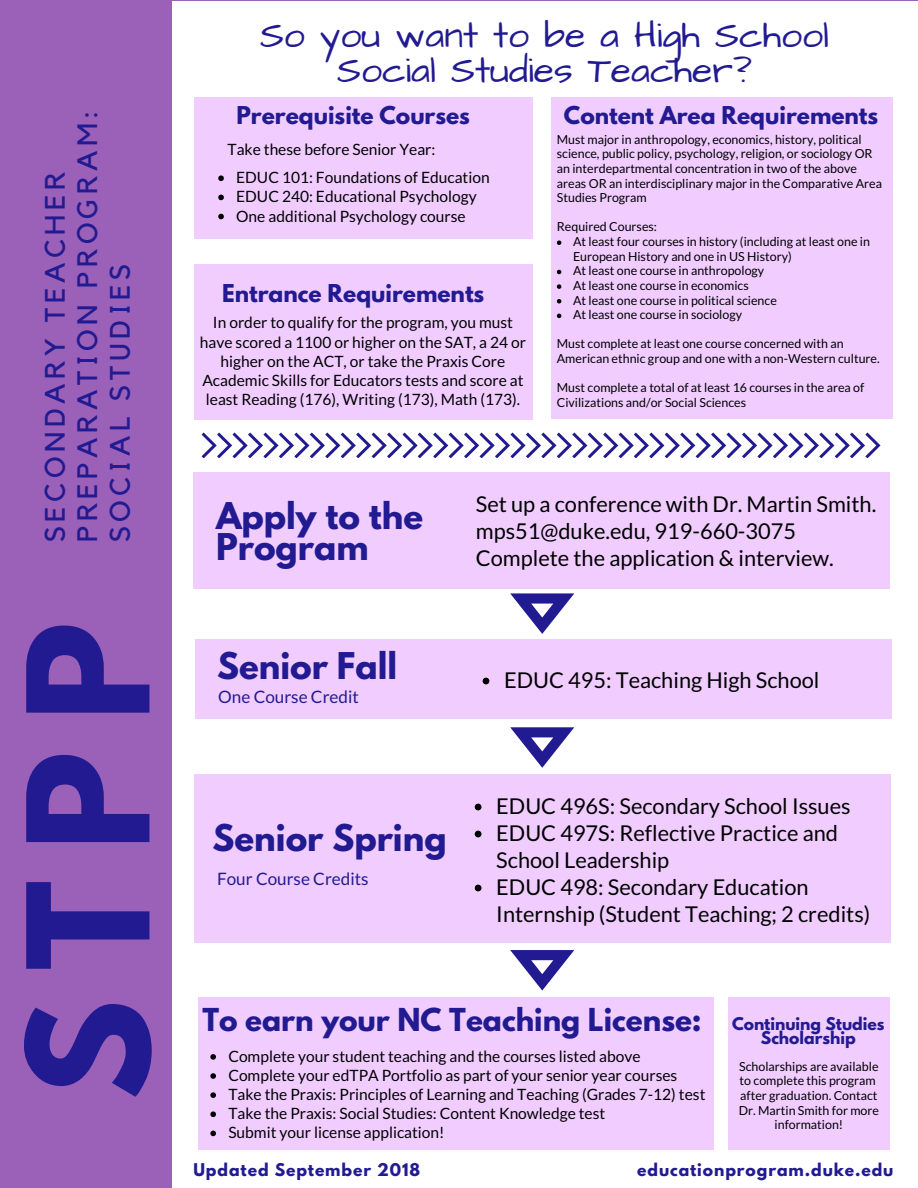
<style>
.page{position:relative;width:918px;height:1188px;background:#9b60b7}
.page>*{position:absolute;margin:0;border:0;box-sizing:border-box;transform-origin:0 0}
.t1{font:700 149.4px "League Spartan";color:#211a91}
.t2{font:37.35px/34.8px "Architects Daughter";color:#211a91;text-align:center}
.t3{font:700 32.7px/30.3px "League Spartan";color:#211a91}
.t4{font:28.05px/32.7px "Kollektif";letter-spacing:.16em;color:#211a91}
.t5{font:700 28.05px "League Spartan";color:#211a91}
.t6{font:21.75px/27px "Lato";color:#000}
.t7{font:700 21.75px "League Spartan";color:#211a91}
.t8{font:17.1px "Lato";color:#211a91}
.t9{font:15.6px/19.2px "Lato";color:#000}
.t10{font:700 15.6px "League Spartan";letter-spacing:.06em;color:#211a91}
.t11{font:700 15.6px/14.7px "League Spartan";color:#211a91;text-align:center}
.t12{font:12.45px/14.7px "Lato";color:#000}
</style>
<div class="page">
<div style="left:172px;top:1px;width:746px;height:1187px;background:#fff"></div>
<div style="left:195px;top:97px;width:338px;height:141px;background:#f1cdff"></div>
<div style="left:195px;top:264px;width:338px;height:156px;background:#f1cdff"></div>
<div style="left:551px;top:97px;width:342px;height:321px;background:#f1cdff"></div>
<div style="left:194px;top:472px;width:696px;height:118px;background:#f1cdff"></div>
<div style="left:196px;top:639px;width:696px;height:80px;background:#f1cdff"></div>
<div style="left:195px;top:774px;width:696px;height:169px;background:#f1cdff"></div>
<div style="left:198px;top:997px;width:515px;height:153px;background:#f1cdff"></div>
<svg style="left:218px;top:175px;width:6px;height:6px"></svg>
<svg style="left:218px;top:195px;width:6px;height:5px"></svg>
<svg style="left:218px;top:214px;width:6px;height:5px"></svg>
<svg style="left:557px;top:240px;width:4px;height:5px"></svg>
<svg style="left:557px;top:270px;width:4px;height:4px"></svg>
<svg style="left:557px;top:284px;width:4px;height:5px"></svg>
<svg style="left:557px;top:299px;width:4px;height:4px"></svg>
<svg style="left:557px;top:314px;width:4px;height:4px"></svg>
<svg style="left:483px;top:678px;width:6px;height:6px"></svg>
<svg style="left:475px;top:804px;width:7px;height:6px"></svg>
<svg style="left:475px;top:831px;width:7px;height:6px"></svg>
<svg style="left:475px;top:885px;width:7px;height:6px"></svg>
<svg style="left:210px;top:1054px;width:6px;height:6px"></svg>
<svg style="left:210px;top:1073px;width:6px;height:6px"></svg>
<svg style="left:210px;top:1092px;width:6px;height:6px"></svg>
<svg style="left:210px;top:1111px;width:6px;height:6px"></svg>
<svg style="left:210px;top:1131px;width:6px;height:5px"></svg>
<svg style="left:510px;top:593px;width:64px;height:41px"></svg>
<svg style="left:510px;top:727px;width:64px;height:41px"></svg>
<svg style="left:510px;top:950px;width:64px;height:41px"></svg>
<svg style="left:202px;top:433px;width:679px;height:25px"></svg>
<div style="left:728px;top:997px;width:162px;height:153px;background:#f1cdff"></div>
<h3 class="t4" style="left:40px;top:542px;width:433px;rotate:-90deg">SECONDARY TEACHER<br>PREPARATION PROGRAM:<br>SOCIAL STUDIES</h3>
<h1 class="t1" style="left:15px;top:1100px;width:480px;rotate:-90deg">STPP</h1>
<h2 class="t2" style="left:260px;top:18px;width:570px">So you want to be a High School<br>Social Studies Teacher?</h2>
<h3 class="t7" style="left:236px;top:105px;width:235px">Prerequisite Courses</h3>
<p class="t9" style="left:227px;top:140px;width:210px">Take these before Senior Year:</p>
<p class="t9" style="left:236px;top:168px;width:255px">EDUC 101: Foundations of Education<br>EDUC 240: Educational Psychology<br>One additional Psychology course</p>
<h3 class="t7" style="left:222px;top:282px;width:264px">Entrance Requirements</h3>
<p class="t9" style="left:200px;top:313px;width:328px;text-align:center">In order to qualify for the program, you must have scored a 1100 or higher on the SAT, a 24 or higher on the ACT, or take the Praxis Core Academic Skills for Educators tests and score at least Reading (176), Writing (173), Math (173).</p>
<h3 class="t7" style="left:564px;top:105px;width:316px">Content Area Requirements</h3>
<p class="t12" style="left:557px;top:132px;width:327px">Must major in anthropology, economics, history, political science, public policy, psychology, religion, or sociology OR an interdepartmental concentration in two of the above areas OR an interdisciplinary major in the Comparative Area Studies Program</p>
<p class="t12" style="left:573px;top:219px;width:299px;text-indent:-16px">Required Courses:<br>At least four courses in history (including at least one in European History and one in US History)<br>At least one course in anthropology<br>At least one course in economics<br>At least one course in political science<br>At least one course in sociology</p>
<p class="t12" style="left:557px;top:336px;width:324px">Must complete at least one course concerned with an<br>American ethnic group and one with a non-Western culture.</p>
<p class="t12" style="left:557px;top:380px;width:309px">Must complete a total of at least 16 courses in the area of<br>Civilizations and/or Social Sciences</p>
<h3 class="t3" style="left:216px;top:505px;width:209px">Apply to the<br>Program</h3>
<h3 class="t3" style="left:217px;top:655px;width:182px">Senior Fall</h3>
<h3 class="t8" style="left:218px;top:686px;width:142px">One Course Credit</h3>
<h3 class="t6" style="left:476px;top:490px;width:402px">Set up a conference with Dr. Martin Smith. mps51@duke.edu, 919-660-3075<br>Complete the application &amp; interview.</h3>
<h3 class="t6" style="left:504px;top:666px;width:317px">EDUC 495: Teaching High School</h3>
<h3 class="t3" style="left:213px;top:827px;width:236px">Senior Spring</h3>
<h3 class="t8" style="left:217px;top:869px;width:153px">Four Course Credits</h3>
<h3 class="t6" style="left:496px;top:792px;width:376px">EDUC 496S: Secondary School Issues<br>EDUC 497S: Reflective Practice and<br>School Leadership<br>EDUC 498: Secondary Education<br>Internship (Student Teaching; 2 credits)</h3>
<h3 class="t5" style="left:202px;top:1006px;width:501px">To earn your NC Teaching License:</h3>
<p class="t9" style="left:228px;top:1046px;width:479px">Complete your student teaching and the courses listed above Complete your edTPA Portfolio as part of your senior year courses Take the Praxis: Principles of Learning and Teaching (Grades 7-12) test Take the Praxis: Social Studies: Content Knowledge test<br>Submit your license application!</p>
<p class="t11" style="left:732px;top:1018px;width:154px">Continuing Studies<br>Scholarship</p>
<p class="t12" style="left:739px;top:1059px;width:142px;text-align:center">Scholarships are available to complete this program after graduation. Contact<br>Dr. Martin Smith for more information!</p>
<p class="t10" style="left:194px;top:1162px;width:228px">Updated September 2018</p>
<p class="t10" style="left:637px;top:1162px;width:258px">educationprogram.duke.edu</p>
</div>
